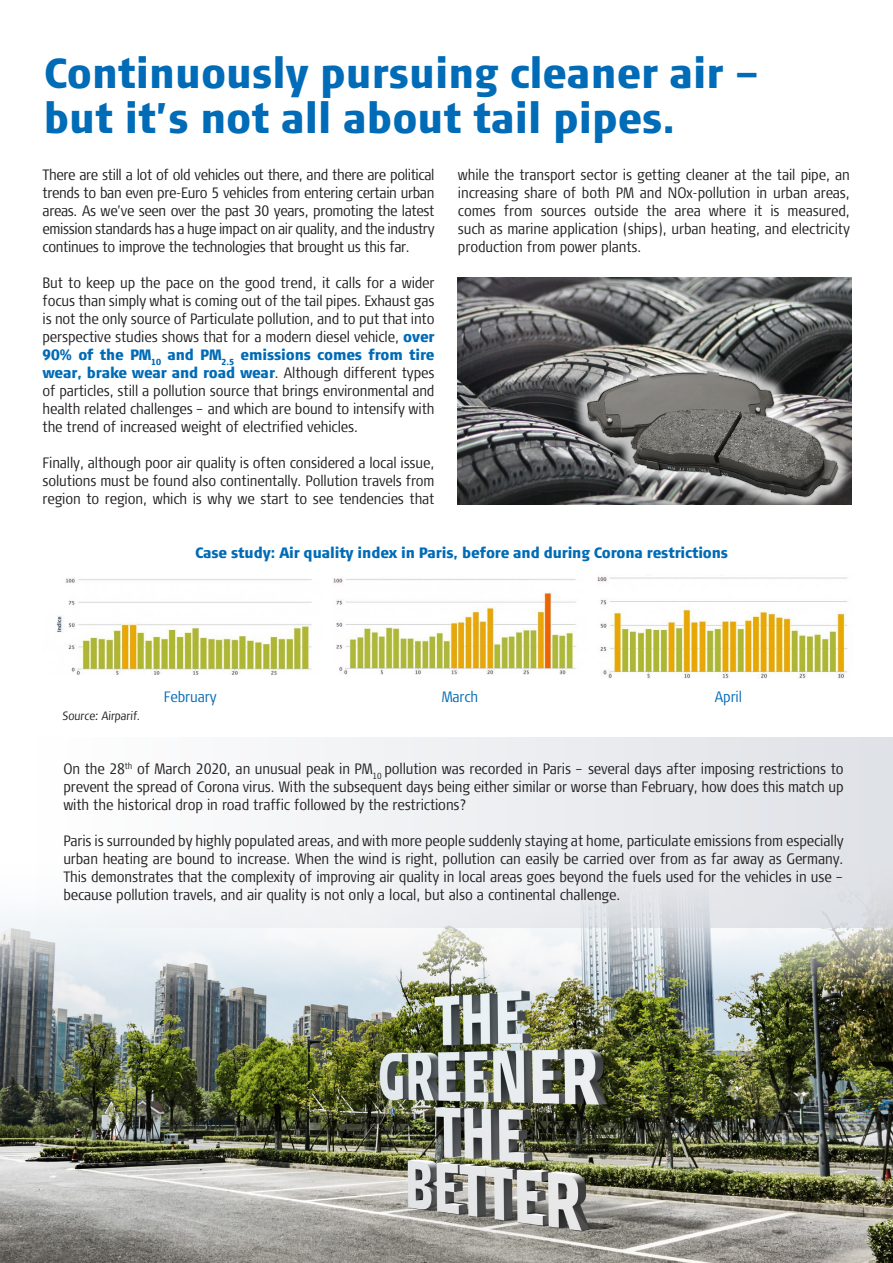
<style>
.page{position:relative;width:893px;height:1263px;background:#fff}
.page>*{position:absolute;margin:0;border:0;box-sizing:border-box;transform-origin:0 0}
.t1{font:900 42px/45px "Signa Cond Column";color:#006bb6}
.t2{font:300 15px/18px "Signa Cond Column";letter-spacing:-.01em;color:#231f20;text-align:justify}
.t3{font:900 15px "Signa Cond Column";letter-spacing:-.01em;color:#006bb6}
.t4{font:300 15px "Signa Cond Column";letter-spacing:-.01em;color:#006bb6}
.t5{font:300 12px "Signa Cond Column";color:#231f20}
.s1{font-weight:900;color:#006bb6}
</style>
<div class="page">
<img style="left:0;top:993px;width:893px;height:270px">
<img style="left:0;top:913px;width:893px;height:80px">
<img style="left:458px;top:277px;width:393px;height:228px">
<div style="left:571px;top:355px;width:283px;height:158px;background:#fff;opacity:.75"></div>
<img style="left:588px;top:289px;width:252px;height:224px">
<div style="left:36px;top:737px;width:857px;height:190px;background:linear-gradient(to right,#fdfdfe,#dee0e5)"></div>
<img style="left:597px;top:574px;width:251px;height:104px">
<img style="left:56px;top:578px;width:256px;height:96px">
<img style="left:333px;top:578px;width:243px;height:96px">
<p class="t1" style="left:44px;top:50px;width:717px">Continuously pursuing cleaner air – but it’s not all about tail pipes.</p>
<p class="t2" style="left:43px;top:166px;width:394px">There are still a lot of old vehicles out there, and there are political trends to ban even pre-Euro 5 vehicles from entering certain urban areas. As we’ve seen over the past 30 years, promoting the latest emission standards has a huge impact on air quality, and the industry continues to improve the technologies that brought us this far.</p>
<p class="t2" style="left:43px;top:274px;width:394px">But to keep up the pace on the good trend, it calls for a wider focus than simply what is coming out of the tail pipes. Exhaust gas is not the only source of Particulate pollution, and to put that into perspective studies shows that for a modern diesel vehicle, <span class="s1">over 90% of the PM</span><sub>10</sub> <span class="s1">and PM</span><sub>2.5</sub> <span class="s1">emissions comes from tire wear, brake wear and road wear</span>. Although different types of particles, still a pollution source that brings environmental and health related challenges – and which are bound to intensify with the trend of increased weight of electrified vehicles.</p>
<p class="t2" style="left:43px;top:454px;width:394px">Finally, although poor air quality is often considered a local issue, solutions must be found also continentally. Pollution travels from region to region, which is why we start to see tendencies that</p>
<p class="t2" style="left:458px;top:166px;width:394px">while the transport sector is getting cleaner at the tail pipe, an increasing share of both PM and NOx-pollution in urban areas, comes from sources outside the area where it is measured, such as marine application (ships), urban heating, and electricity production from power plants.</p>
<p class="t3" style="left:195px;top:543px;width:535px">Case study: Air quality index in Paris, before and during Corona restrictions</p>
<p class="t5" style="left:62px;top:709px;width:81px">Source: Airparif.</p>
<p class="t4" style="left:164px;top:688px;width:54px">February</p>
<p class="t4" style="left:442px;top:688px;width:38px">March</p>
<p class="t4" style="left:715px;top:688px;width:29px">April</p>
<p class="t2" style="left:63px;top:760px;width:782px">On the 28<sup>th</sup> of March 2020, an unusual peak in PM<sub>10</sub> pollution was recorded in Paris – several days after imposing restrictions to prevent the spread of Corona virus. With the subsequent days being either similar or worse than February, how does this match up with the historical drop in road traffic followed by the restrictions?</p>
<p class="t2" style="left:63px;top:832px;width:782px">Paris is surrounded by highly populated areas, and with more people suddenly staying at home, particulate emissions from especially urban heating are bound to increase. When the wind is right, pollution can easily be carried over from as far away as Germany.<br>This demonstrates that the complexity of improving air quality in local areas goes beyond the fuels used for the vehicles in use – because pollution travels, and air quality is not only a local, but also a continental challenge.</p>
</div>
